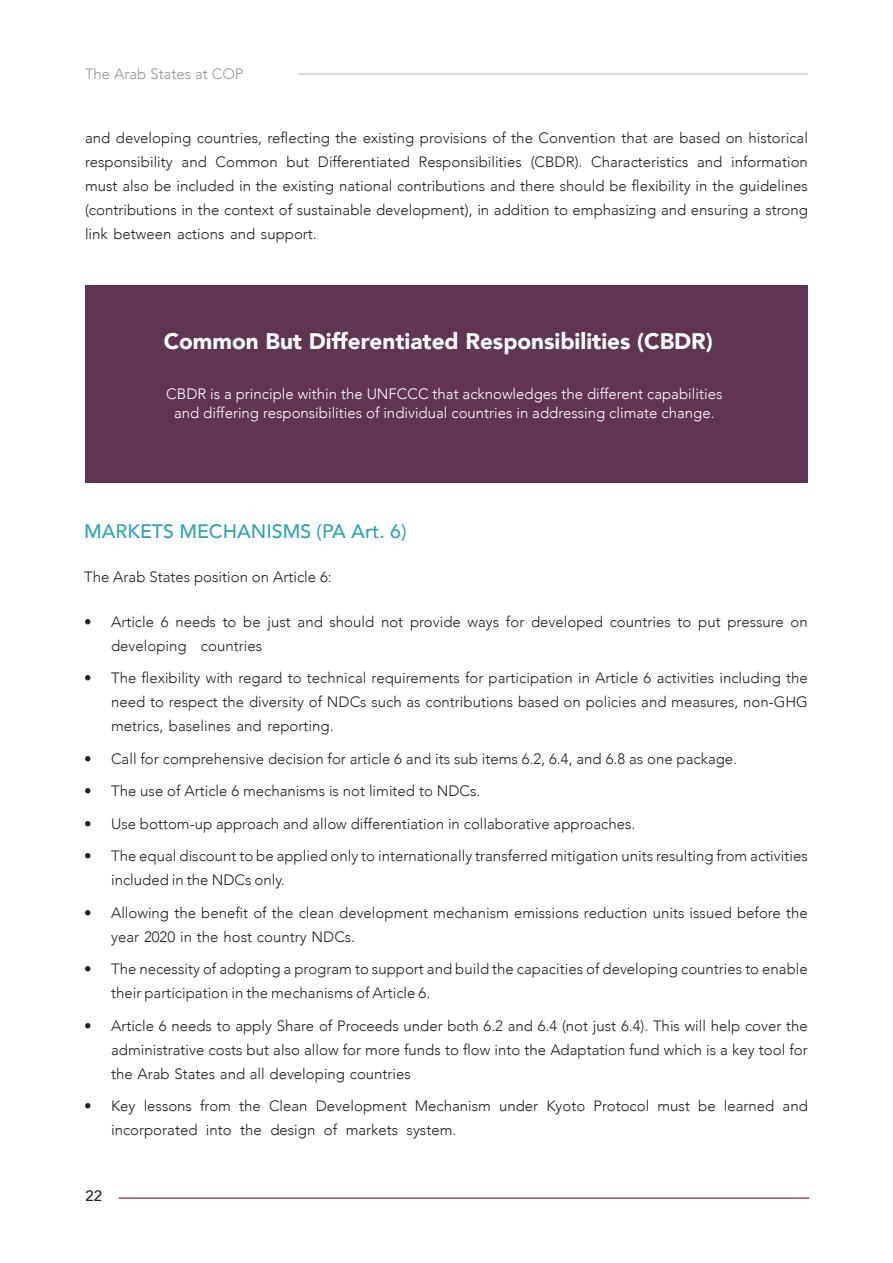
<style>
.page{position:relative;width:893px;height:1263px;background:#fff}
.page>*{position:absolute;margin:0;border:0;box-sizing:border-box;transform-origin:0 0}
.t1{font:900 22.5px "Avenir";color:#fff}
.t2{font:500 19.5px "Avenir";color:#2fa4af}
.t3{font:300 15px/24px "Avenir";color:#231f20}
.t4{font:300 15px/19.5px "Avenir";color:#fff;text-align:center}
.t5{font:300 15px "Avenir";color:#939598}
.t6{font:500 15px "Avenir";color:#231f20}
</style>
<div class="page">
<hr style="left:299px;top:73px;width:509px;height:2px;background:#cdced0">
<hr style="left:119px;top:1197px;width:690px;height:2px;background:#8d4e67">
<div style="left:85px;top:285px;width:723px;height:198px;background:#603552"></div>
<p class="t5" style="left:85px;top:65px;width:160px">The Arab States at COP</p>
<p class="t3" style="left:85px;top:125px;width:724px;text-align:justify">and developing countries, reflecting the existing provisions of the Convention that are based on historical responsibility and Common but Differentiated Responsibilities (CBDR). Characteristics and information must also be included in the existing national contributions and there should be flexibility in the guidelines (contributions in the context of sustainable development), in addition to emphasizing and ensuring a strong link between actions and support.</p>
<p class="t1" style="left:164px;top:322px;width:551px">Common But Differentiated Responsibilities (CBDR)</p>
<p class="t4" style="left:166px;top:384px;width:558px">CBDR is a principle within the UNFCCC that acknowledges the different capabilities and differing responsibilities of individual countries in addressing climate change.</p>
<p class="t2" style="left:84px;top:514px;width:324px">MARKETS MECHANISMS (PA Art. 6)</p>
<p class="t3" style="left:84px;top:565px;width:249px">The Arab States position on Article 6:</p>
<p class="t3" style="left:111px;top:609px;width:698px;text-indent:-27px">• Article 6 needs to be just and should not provide ways for developed countries to put pressure on developing countries</p>
<p class="t3" style="left:111px;top:666px;width:698px;text-align:justify;text-indent:-27px">• The flexibility with regard to technical requirements for participation in Article 6 activities including the need to respect the diversity of NDCs such as contributions based on policies and measures, non-GHG metrics, baselines and reporting.</p>
<p class="t3" style="left:84px;top:746px;width:655px">• Call for comprehensive decision for article 6 and its sub items 6.2, 6.4, and 6.8 as one package.</p>
<p class="t3" style="left:84px;top:779px;width:398px">• The use of Article 6 mechanisms is not limited to NDCs.</p>
<p class="t3" style="left:84px;top:811px;width:553px">• Use bottom-up approach and allow differentiation in collaborative approaches.</p>
<p class="t3" style="left:111px;top:844px;width:698px;text-indent:-27px">• The equal discount to be applied only to internationally transferred mitigation units resulting from activities included in the NDCs only.</p>
<p class="t3" style="left:111px;top:901px;width:698px;text-indent:-27px">• Allowing the benefit of the clean development mechanism emissions reduction units issued before the year 2020 in the host country NDCs.</p>
<p class="t3" style="left:111px;top:957px;width:698px;text-indent:-27px">• The necessity of adopting a program to support and build the capacities of developing countries to enable their participation in the mechanisms of Article 6.</p>
<p class="t3" style="left:111px;top:1014px;width:698px;text-align:justify;text-indent:-27px">• Article 6 needs to apply Share of Proceeds under both 6.2 and 6.4 (not just 6.4). This will help cover the administrative costs but also allow for more funds to flow into the Adaptation fund which is a key tool for the Arab States and all developing countries</p>
<p class="t3" style="left:111px;top:1094px;width:698px;text-indent:-27px">• Key lessons from the Clean Development Mechanism under Kyoto Protocol must be learned and incorporated into the design of markets system.</p>
<p class="t6" style="left:85px;top:1183px;width:18px">22</p>
</div>
